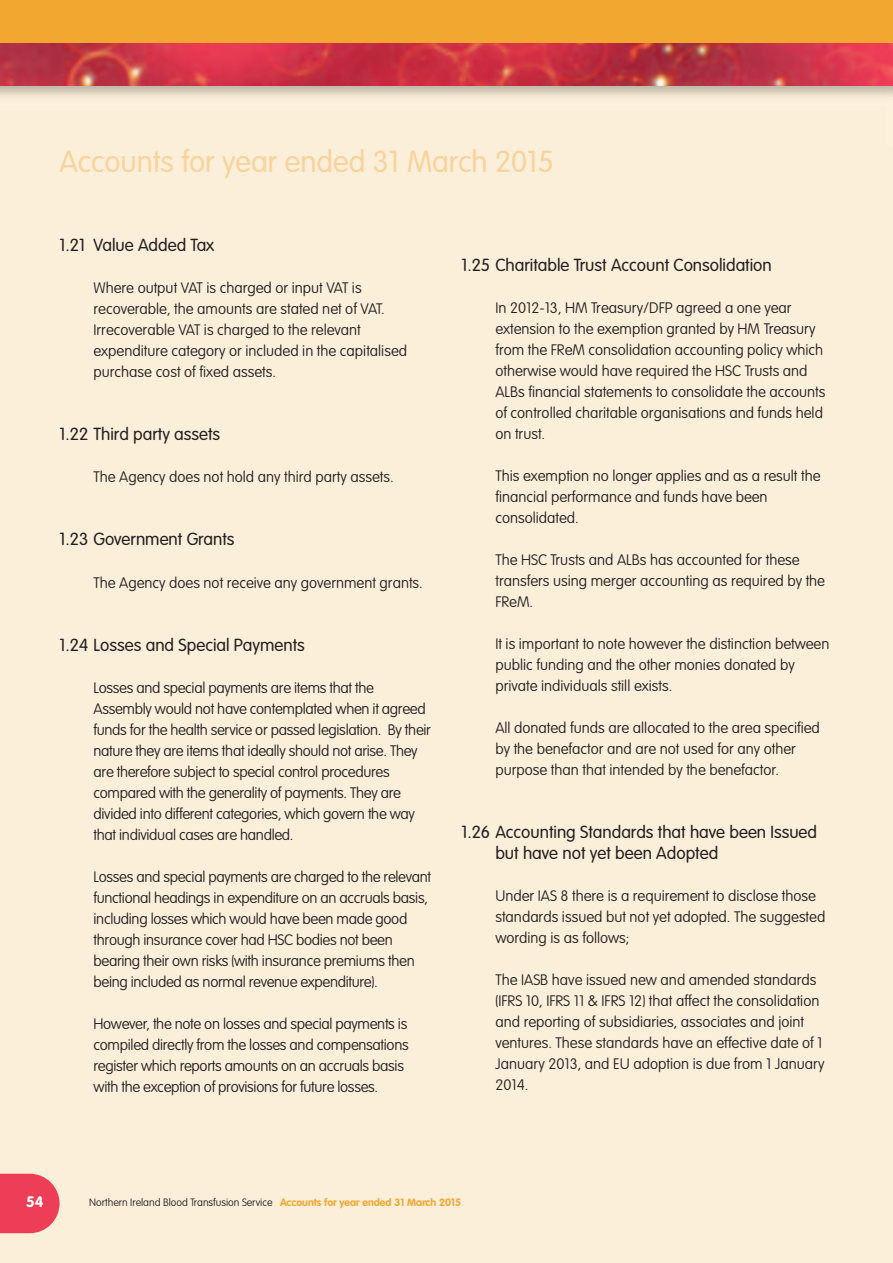
<style>
.page{position:relative;width:893px;height:1263px;background:#fff}
.page>*{position:absolute;margin:0;border:0;box-sizing:border-box;transform-origin:0 0}
.t1{font:300 30px "VAG Rounded";color:#f9d39d}
.t2{font:300 17.25px/21px "VAG Rounded";color:#231f20}
.t3{font:100 15px/21px "VAG Rounded";color:#231f20}
.t4{font:100 15px/21px "VAG Rounded";letter-spacing:-.02em;color:#231f20}
.t5{font:700 15px "VAG Rounded";color:#fff}
.t6{font:100 10.5px "VAG Rounded";color:#231f20}
.s1{font-weight:700;color:#f2a731}
</style>
<div class="page">
<div style="left:0;top:62px;width:893px;height:1201px;background:#fcefda"></div>
<img style="left:0;top:85px;width:886px;height:11px">
<img style="left:886px;top:85px;width:7px;height:11px">
<img style="left:0;top:43px;width:893px;height:42px">
<svg style="left:0;top:1174px;width:60px;height:59px"></svg>
<div style="left:0;top:0;width:893px;height:43px;background:#f2a731"></div>
<h1 class="t1" style="left:60px;top:149px;width:496px">Accounts for year ended 31 March 2015</h1>
<p class="t2" style="left:60px;top:236px;width:156px">1.21 Value Added Tax</p>
<p class="t3" style="left:94px;top:279px;width:315px">Where output VAT is charged or input VAT is recoverable, the amounts are stated net of VAT.<br>Irrecoverable VAT is charged to the relevant expenditure category or included in the capitalised purchase cost of fixed assets.</p>
<p class="t2" style="left:60px;top:425px;width:162px">1.22 Third party assets</p>
<p class="t3" style="left:94px;top:468px;width:302px">The Agency does not hold any third party assets.</p>
<p class="t2" style="left:60px;top:530px;width:177px">1.23 Government Grants</p>
<p class="t3" style="left:94px;top:573px;width:331px">The Agency does not receive any government grants.</p>
<p class="t2" style="left:60px;top:635px;width:247px">1.24 Losses and Special Payments</p>
<p class="t4" style="left:94px;top:678px;width:339px">Losses and special payments are items that the Assembly would not have contemplated when it agreed funds for the health service or passed legislation. By their nature they are items that ideally should not arise. They are therefore subject to special control procedures compared with the generality of payments. They are divided into different categories, which govern the way that individual cases are handled.</p>
<p class="t4" style="left:94px;top:867px;width:339px">Losses and special payments are charged to the relevant functional headings in expenditure on an accruals basis, including losses which would have been made good through insurance cover had HSC bodies not been bearing their own risks (with insurance premiums then being included as normal revenue expenditure).</p>
<p class="t4" style="left:94px;top:1014px;width:317px">However, the note on losses and special payments is compiled directly from the losses and compensations register which reports amounts on an accruals basis with the exception of provisions for future losses.</p>
<p class="t2" style="left:461px;top:255px;width:312px">1.25 Charitable Trust Account Consolidation</p>
<p class="t3" style="left:495px;top:298px;width:332px">In 2012-13, HM Treasury/DFP agreed a one year extension to the exemption granted by HM Treasury from the FReM consolidation accounting policy which otherwise would have required the HSC Trusts and ALBs financial statements to consolidate the accounts of controlled charitable organisations and funds held on trust.</p>
<p class="t3" style="left:495px;top:466px;width:327px">This exemption no longer applies and as a result the financial performance and funds have been consolidated.</p>
<p class="t3" style="left:495px;top:550px;width:331px">The HSC Trusts and ALBs has accounted for these transfers using merger accounting as required by the<br>FReM.</p>
<p class="t3" style="left:495px;top:634px;width:335px">It is important to note however the distinction between public funding and the other monies donated by private individuals still exists.</p>
<p class="t3" style="left:495px;top:718px;width:326px">All donated funds are allocated to the area specified by the benefactor and are not used for any other purpose than that intended by the benefactor.</p>
<p class="t2" style="left:495px;top:822px;width:323px;text-indent:-34px">1.26 Accounting Standards that have been Issued but have not yet been Adopted</p>
<p class="t3" style="left:495px;top:886px;width:331px">Under IAS 8 there is a requirement to disclose those standards issued but not yet adopted. The suggested wording is as follows;</p>
<p class="t3" style="left:495px;top:970px;width:331px">The IASB have issued new and amended standards (IFRS 10, IFRS 11 &amp; IFRS 12) that affect the consolidation and reporting of subsidiaries, associates and joint ventures. These standards have an effective date of 1<br>January 2013, and EU adoption is due from 1 January 2014.</p>
<p class="t5" style="left:26px;top:1195px;width:19px">54</p>
<p class="t6" style="left:89px;top:1197px;width:373px">Northern Ireland Blood Transfusion Service <span class="s1">Accounts for year ended 31 March 2015</span></p>
</div>
